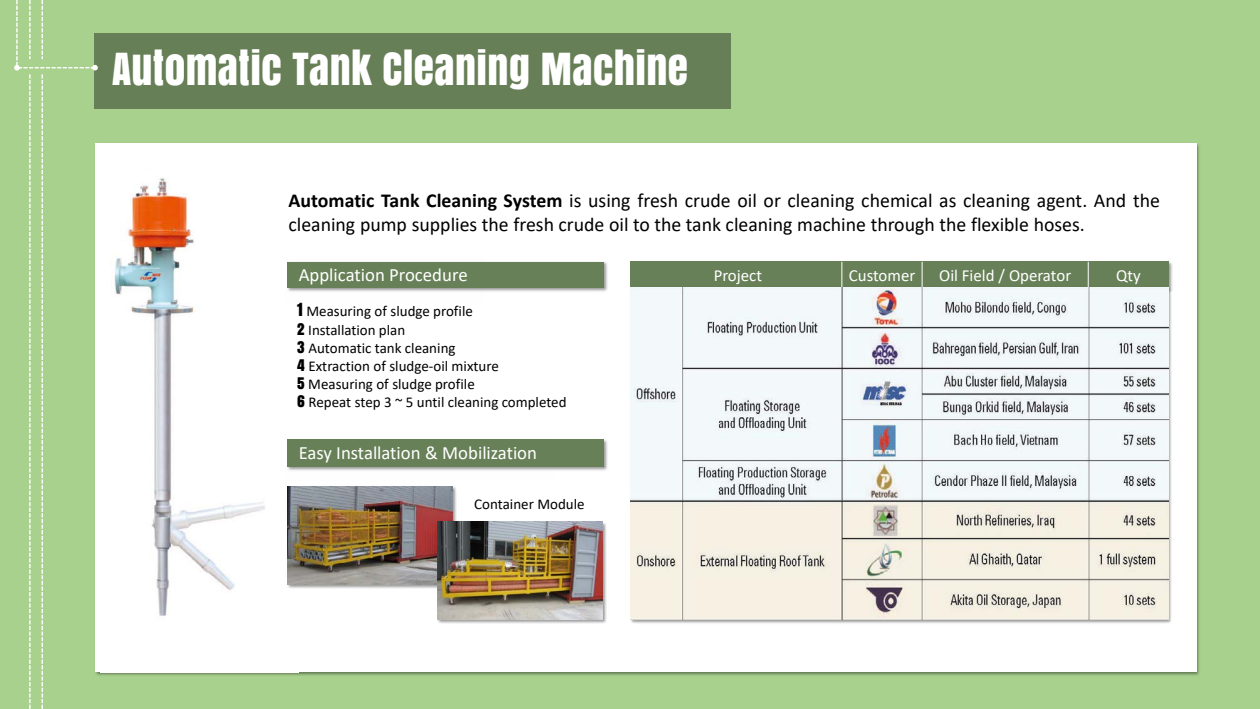
<style>
.page{position:relative;width:1260px;height:709px;background:#a9d18e}
.page>*{position:absolute;margin:0;border:0;box-sizing:border-box;transform-origin:0 0}
.t1{font:41.25px "Anton";letter-spacing:.01em;color:#fff}
.t2{font:19.75px/23.9px "Calibri";color:#000}
.t3{font:18.75px "Calibri";color:#fff}
.t4{font:16.88px "Calibri";color:#fff}
.t5{font:15px/18.1px "Calibri";color:#000}
.s1{font-weight:700}
.s2{font-family:"Anton";font-size:16.88px}
.s3{font-family:"Anton"}
</style>
<div class="page">
<div style="left:95px;top:143px;width:1101px;height:529px;background:#fff"></div>
<img style="left:630px;top:261px;width:543px;height:25px">
<div style="left:630px;top:262px;width:212px;height:27px;background:#678057"></div>
<div style="left:842px;top:262px;width:80px;height:27px;background:#678057"></div>
<div style="left:922px;top:262px;width:166px;height:27px;background:#678057"></div>
<div style="left:1088px;top:262px;width:80px;height:27px;background:#678057"></div>
<svg style="left:841px;top:262px;width:1px;height:24px"></svg>
<svg style="left:922px;top:262px;width:1px;height:24px"></svg>
<svg style="left:1088px;top:262px;width:1px;height:24px"></svg>
<div style="left:95px;top:33px;width:636px;height:76px;background:#677f56"></div>
<img style="left:114px;top:178px;width:151px;height:438px">
<svg style="left:14px;top:0;width:84px;height:709px"></svg>
<img style="left:630px;top:286px;width:543px;height:338px">
<img style="left:631px;top:288px;width:537px;height:332px">
<img style="left:484px;top:261px;width:124px;height:31px">
<img style="left:287px;top:261px;width:197px;height:31px">
<div style="left:288px;top:262px;width:316px;height:26px;background:#678057"></div>
<img style="left:554px;top:440px;width:54px;height:31px">
<img style="left:287px;top:439px;width:267px;height:32px">
<div style="left:288px;top:439px;width:316px;height:27px;background:#678057"></div>
<img style="left:287px;top:486px;width:170px;height:103px">
<img style="left:288px;top:486px;width:165px;height:98px">
<img style="left:436px;top:520px;width:171px;height:104px">
<img style="left:438px;top:522px;width:165px;height:98px">
<h1 class="t1" style="left:112px;top:37px;width:578px">AUTOMATIC TANK CLEANING MACHINE</h1>
<p class="t2" style="left:289px;top:188px;width:873px"><span class="s1">Automatic Tank Cleaning System</span> is using fresh crude oil or cleaning chemical as cleaning agent. And the cleaning pump supplies the fresh crude oil to the tank cleaning machine through the flexible hoses.</p>
<p class="t3" style="left:299px;top:262px;width:171px">Application Procedure</p>
<p class="t4" style="left:714px;top:264px;width:50px">Project</p>
<p class="t4" style="left:849px;top:264px;width:68px">Customer</p>
<p class="t4" style="left:939px;top:264px;width:134px">Oil Field / Operator</p>
<p class="t4" style="left:1116px;top:264px;width:26px">Qty</p>
<p class="t5" style="left:297px;top:302px;width:271px"><span class="s2">1</span> Measuring of sludge profile<br><span class="s3">2</span> Installation plan<br><span class="s3">3</span> Automatic tank cleaning<br><span class="s3">4</span> Extraction of sludge-oil mixture<br><span class="s3">5</span> Measuring of sludge profile<br><span class="s3">6</span> Repeat step 3 ~ 5 until cleaning completed</p>
<p class="t3" style="left:299px;top:440px;width:240px">Easy Installation &amp; Mobilization</p>
<p class="t5" style="left:474px;top:494px;width:112px">Container Module</p>
</div>
